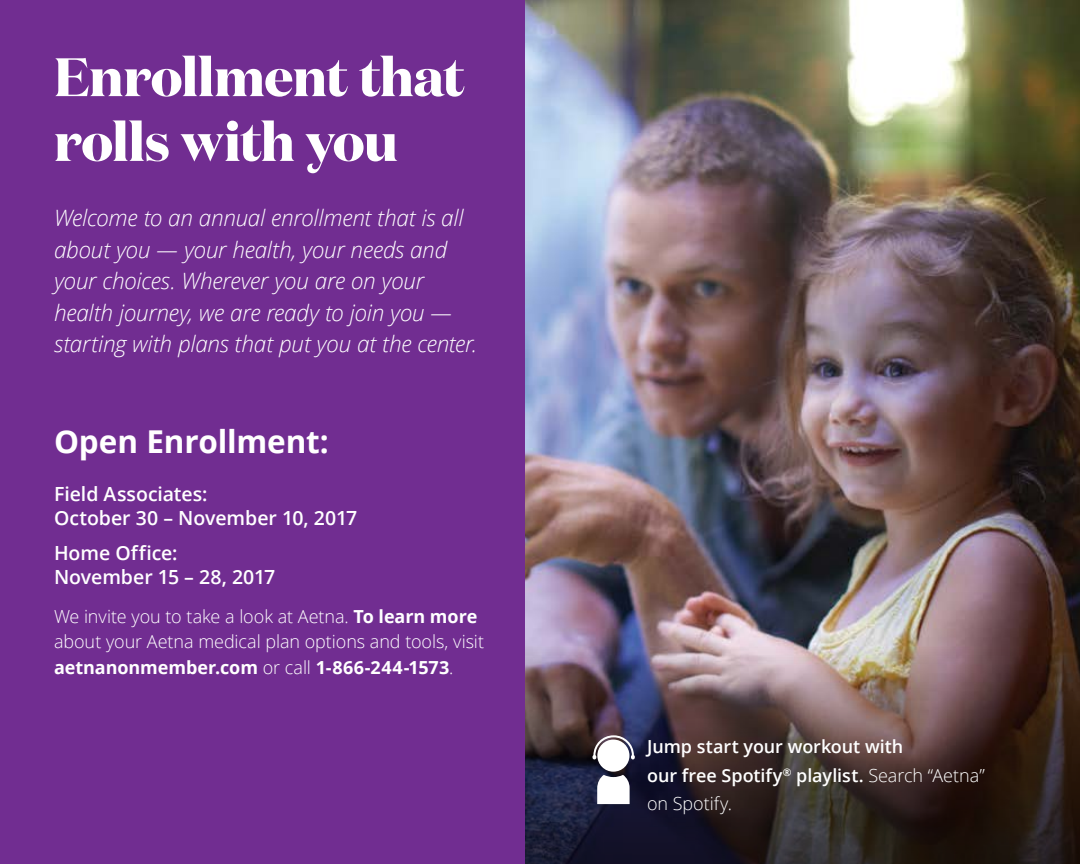
<style>
.page{position:relative;width:1080px;height:864px;background:#fff}
.page>*{position:absolute;margin:0;border:0;box-sizing:border-box;transform-origin:0 0}
.t1{font:700 54px/64.8px "Domaine Disp";letter-spacing:-.01em;color:#fff}
.t2{font:700 31.5px "Open Sans";letter-spacing:-.005em;color:#fff}
.t3{font:italic 300 22.5px/31.5px "Open Sans";letter-spacing:-.01em;color:#fff}
.t4{font:600 19.5px/24px "Open Sans";color:#fff}
.t5{font:300 18px/25.5px "Open Sans";letter-spacing:-.005em;color:#fff}
.t6{font:600 18px/28.5px "Open Sans";color:#fff}
.s1{font-weight:700}
.s2{font-weight:300}
</style>
<div class="page">
<img style="left:525px;top:0;width:555px;height:637px">
<img style="left:525px;top:637px;width:555px;height:227px">
<div style="left:0;top:0;width:525px;height:864px;background:#712d91"></div>
<svg style="left:593px;top:735px;width:42px;height:24px"></svg>
<div style="left:597px;top:740px;width:32px;height:32px;background:#fff;border-radius:50%"></div>
<svg style="left:597px;top:775px;width:33px;height:29px"></svg>
<h2 class="t1" style="left:54px;top:44px;width:412px">Enrollment that rolls with you</h2>
<p class="t3" style="left:54px;top:201px;width:425px">Welcome to an annual enrollment that is all about you — your health, your needs and your choices. Wherever you are on your health journey, we are ready to join you — starting with plans that put you at the center.</p>
<h3 class="t2" style="left:54px;top:419px;width:276px">Open Enrollment:</h3>
<p class="t4" style="left:54px;top:482px;width:305px">Field Associates:<br>October 30 – November 10, 2017</p>
<p class="t4" style="left:54px;top:540px;width:223px">Home Office:<br>November 15 – 28, 2017</p>
<p class="t5" style="left:54px;top:603px;width:432px">We invite you to take a look at Aetna. <span class="s1">To learn more </span>about your Aetna medical plan options and tools, visit <span class="s1">aetnanonmember.com</span> or call <span class="s1">1-866-244-1573</span>.</p>
<p class="t6" style="left:647px;top:732px;width:339px">Jump start your workout with<br>our free Spotify<sup>®</sup> playlist. <span class="s2">Search “Aetna” on Spotify.</span></p>
</div>
